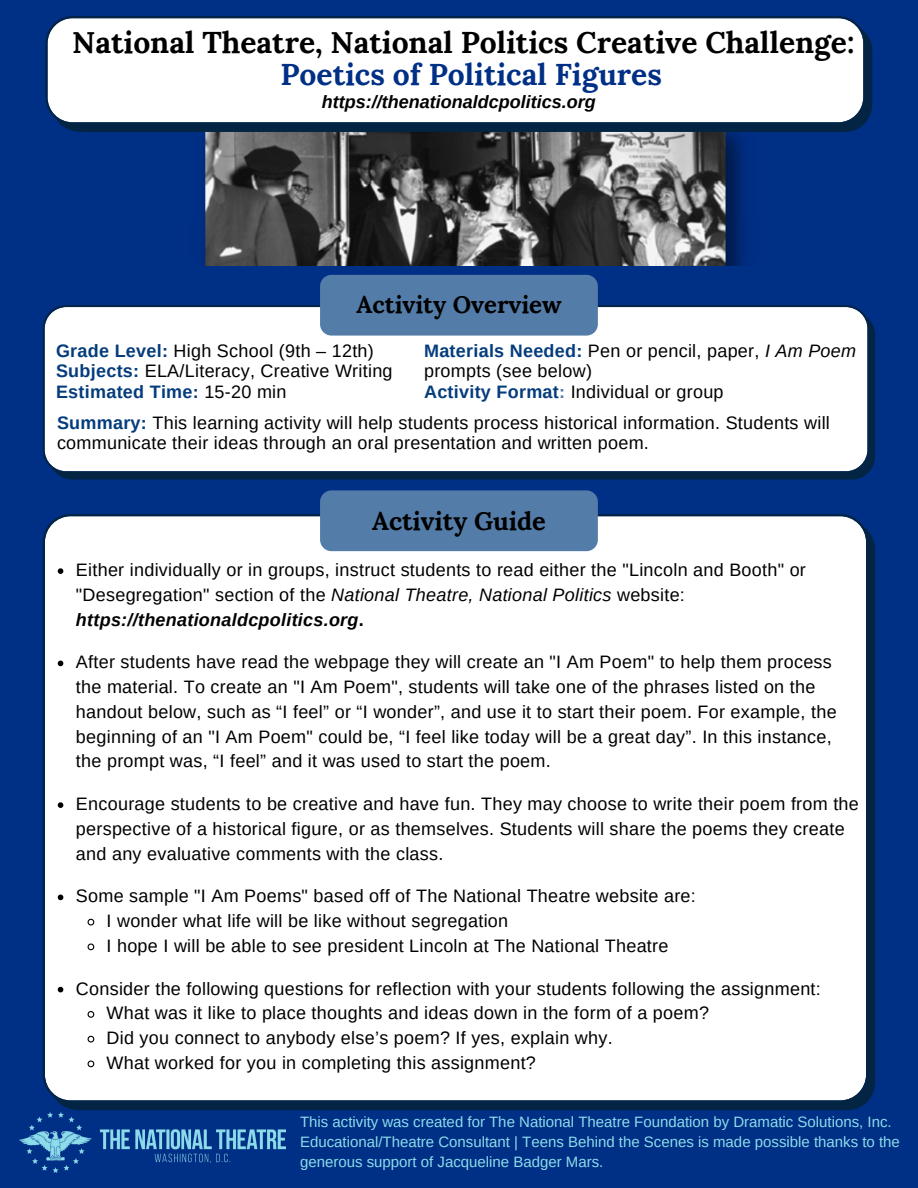
<style>
.page{position:relative;width:918px;height:1188px;background:#002f86}
.page>*{position:absolute;margin:0;border:0;box-sizing:border-box;transform-origin:0 0}
.t1{font:700 30px "Lora";color:#000}
.t2{font:700 30px "Lora";color:#002f86}
.t3{font:700 25.35px "Lora";color:#000}
.t4{font:700 24px "Lora";color:#000}
.t5{font:18px/24.8px "Arimo";letter-spacing:.015em;color:#000}
.t6{font:italic 700 18px "Arimo";color:#000}
.t7{font:700 18px "Arimo";letter-spacing:.015em;color:#043c7c}
.t8{font:15px/20.2px "Arimo";color:#8ddcea}
.s1{font-weight:700;color:#043c7c}
.s2{font-weight:400;color:#000}
.s3{font-style:italic}
.s4{font-weight:700;color:#537ca8}
.s5{font-weight:700;font-style:italic}
.s6{font-weight:700}
</style>
<div class="page">
<svg style="left:43px;top:305px;width:832px;height:175px;background:#ebeef1"></svg>
<div style="left:43px;top:514px;width:832px;height:596px;background:#fff"></div>
<div style="left:320px;top:275px;width:278px;height:61px;background:#537ca8;border-radius:11px"></div>
<div style="left:320px;top:490px;width:278px;height:61px;background:#537ca8;border-radius:11px"></div>
<img style="left:204px;top:132px;width:540px;height:134px">
<svg style="left:45px;top:16px;width:827px;height:116px;background:#dfe3e8"></svg>
<svg style="left:58px;top:568px;width:5px;height:6px"></svg>
<svg style="left:58px;top:661px;width:5px;height:5px"></svg>
<svg style="left:58px;top:802px;width:5px;height:6px"></svg>
<svg style="left:58px;top:895px;width:5px;height:5px"></svg>
<svg style="left:87px;top:918px;width:8px;height:8px"></svg>
<svg style="left:87px;top:943px;width:8px;height:8px"></svg>
<svg style="left:58px;top:987px;width:5px;height:5px"></svg>
<svg style="left:87px;top:1010px;width:8px;height:9px"></svg>
<svg style="left:87px;top:1035px;width:8px;height:8px"></svg>
<svg style="left:87px;top:1060px;width:8px;height:8px"></svg>
<img style="left:20px;top:1113px;width:265px;height:59px">
<p class="t1" style="left:72px;top:23px;width:784px">National Theatre, National Politics Creative Challenge:</p>
<p class="t2" style="left:280px;top:55px;width:383px">Poetics of Political Figures</p>
<p class="t6" style="left:322px;top:92px;width:275px">https://thenationaldcpolitics.org</p>
<p class="t4" style="left:356px;top:289px;width:207px">Activity Overview</p>
<p class="t5" style="left:56px;top:338px;width:319px"><span class="s1">Grade Level:</span> High School (9th – 12th)</p>
<p class="t5" style="left:56px;top:359px;width:338px"><span class="s1">Subjects:</span> ELA/Literacy, Creative Writing</p>
<p class="t7" style="left:56px;top:381px;width:232px">Estimated Time: <span class="s2">15-20 min</span></p>
<p class="t5" style="left:424px;top:341px;width:434px;line-height:20.2px"><span class="s1">Materials Needed:</span> Pen or pencil, paper, <span class="s3">I Am Poem </span>prompts (see below)</p>
<p class="t5" style="left:424px;top:379px;width:301px"><span class="s1">Activity Format</span><span class="s4">:</span> Individual or group</p>
<p class="t5" style="left:57px;top:413px;width:774px;line-height:20.2px"><span class="s1">Summary:</span> This learning activity will help students process historical information. Students will communicate their ideas through an oral presentation and written poem.</p>
<p class="t3" style="left:372px;top:504px;width:175px">Activity Guide</p>
<p class="t5" style="left:76px;top:558px;width:732px">Either individually or in groups, instruct students to read either the "Lincoln and Booth" or "Desegregation" section of the <span class="s3">National Theatre, National Politics</span> website: <span class="s5">https://thenationaldcpolitics.org</span><span class="s6">.</span></p>
<p class="t5" style="left:76px;top:650px;width:762px">After students have read the webpage they will create an "I Am Poem" to help them process the material. To create an "I Am Poem", students will take one of the phrases listed on the handout below, such as “I feel” or “I wonder”, and use it to start their poem. For example, the beginning of an "I Am Poem" could be, “I feel like today will be a great day”. In this instance, the prompt was, “I feel” and it was used to start the poem.</p>
<p class="t5" style="left:76px;top:792px;width:784px">Encourage students to be creative and have fun. They may choose to write their poem from the perspective of a historical figure, or as themselves. Students will share the poems they create and any evaluative comments with the class.</p>
<p class="t5" style="left:76px;top:884px;width:621px">Some sample "I Am Poems" based off of The National Theatre website are:</p>
<p class="t5" style="left:107px;top:909px;width:403px">I wonder what life will be like without segregation</p>
<p class="t5" style="left:107px;top:933px;width:563px">I hope I will be able to see president Lincoln at The National Theatre</p>
<p class="t5" style="left:76px;top:976px;width:746px">Consider the following questions for reflection with your students following the assignment:</p>
<p class="t5" style="left:107px;top:1001px;width:604px">What was it like to place thoughts and ideas down in the form of a poem?</p>
<p class="t5" style="left:107px;top:1026px;width:508px">Did you connect to anybody else’s poem? If yes, explain why.</p>
<p class="t5" style="left:107px;top:1050px;width:431px">What worked for you in completing this assignment?</p>
<p class="t8" style="left:300px;top:1111px;width:601px">This activity was created for The National Theatre Foundation by Dramatic Solutions, Inc.<br>Educational/Theatre Consultant | Teens Behind the Scenes is made possible thanks to the generous support of Jacqueline Badger Mars.</p>
</div>
